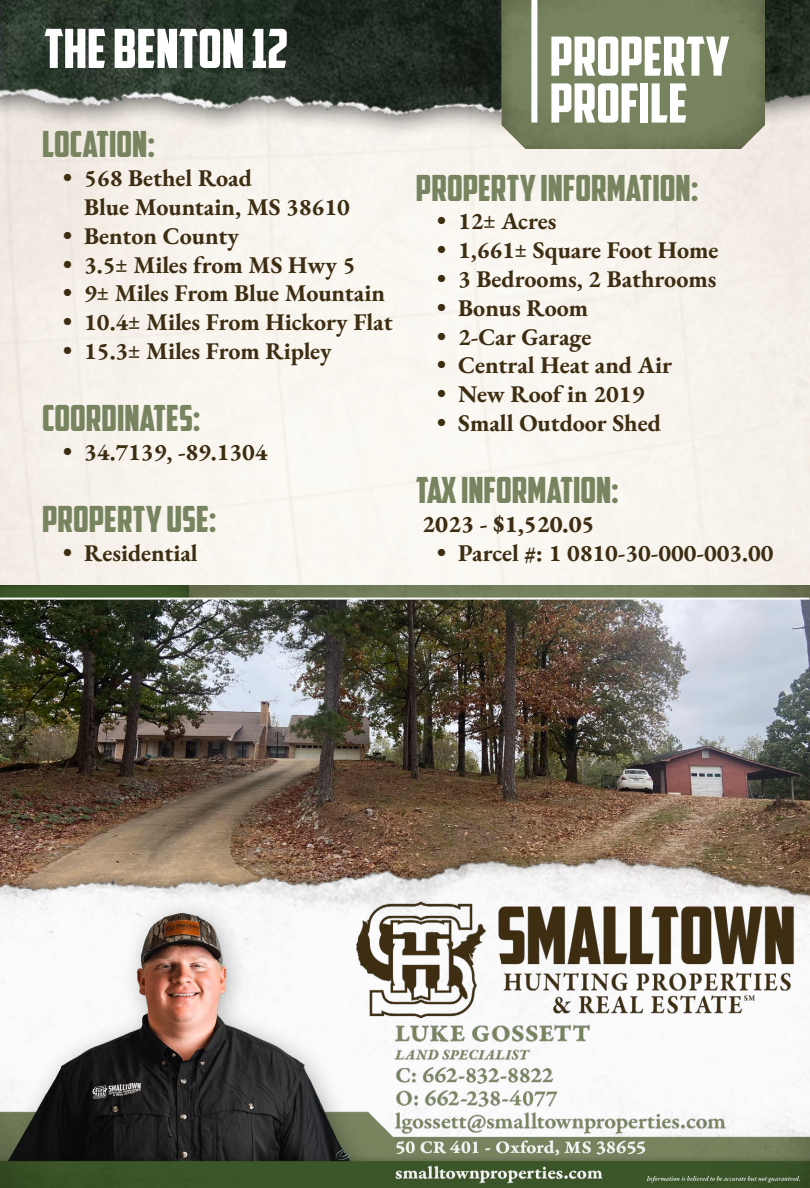
<style>
.page{position:relative;width:810px;height:1188px;background:#fff}
.page>*{position:absolute;margin:0;border:0;box-sizing:border-box;transform-origin:0 0}
.t1{font:54px/46.8px "American Captain";color:#fff}
.t2{font:36px "American Captain";color:#77845f}
.t3{font:24px/28.8px "EB Garamond";color:#3d2d12}
</style>
<div class="page">
<img style="left:0;top:0;width:810px;height:169px">
<img style="left:502px;top:0;width:263px;height:149px">
<div style="left:531px;top:0;width:6px;height:123px;background:#fff"></div>
<img style="left:0;top:600px;width:810px;height:207px">
<img style="left:189px;top:585px;width:621px;height:13px">
<div style="left:0;top:585px;width:189px;height:14px;background:#3c5629"></div>
<hr style="left:0;top:598px;width:810px;height:2px;background:#fff">
<img style="left:0;top:807px;width:810px;height:93px">
<img style="left:0;top:900px;width:810px;height:288px">
<h1 class="t1" style="left:44px;top:25px;width:246px">THE BENTON 12</h1>
<h1 class="t1" style="left:550px;top:33px;width:181px">PROPERTY<br>PROFILE</h1>
<h2 class="t2" style="left:42px;top:123px;width:115px">LOCATION:</h2>
<p class="t3" style="left:84px;top:164px;width:267px;text-indent:-21px">• 568 Bethel Road<br>Blue Mountain, MS 38610</p>
<p class="t3" style="left:63px;top:221px;width:177px">• Benton County</p>
<p class="t3" style="left:63px;top:250px;width:294px">• 3.5± Miles from MS Hwy 5</p>
<p class="t3" style="left:63px;top:279px;width:323px">• 9± Miles From Blue Mountain</p>
<p class="t3" style="left:63px;top:308px;width:331px">• 10.4± Miles From Hickory Flat</p>
<p class="t3" style="left:63px;top:337px;width:270px">• 15.3± Miles From Ripley</p>
<h2 class="t2" style="left:42px;top:396px;width:160px">COORDINATES:</h2>
<p class="t3" style="left:63px;top:437px;width:206px">• 34.7139, -89.1304</p>
<h2 class="t2" style="left:416px;top:166px;width:284px">PROPERTY INFORMATION:</h2>
<p class="t3" style="left:437px;top:207px;width:121px">• 12± Acres</p>
<p class="t3" style="left:437px;top:236px;width:283px">• 1,661± Square Foot Home</p>
<p class="t3" style="left:437px;top:265px;width:281px">• 3 Bedrooms, 2 Bathrooms</p>
<p class="t3" style="left:437px;top:293px;width:153px">• Bonus Room</p>
<p class="t3" style="left:437px;top:322px;width:156px">• 2-Car Garage</p>
<p class="t3" style="left:437px;top:351px;width:237px">• Central Heat and Air</p>
<p class="t3" style="left:437px;top:380px;width:209px">• New Roof in 2019</p>
<p class="t3" style="left:437px;top:409px;width:225px">• Small Outdoor Shed</p>
<h2 class="t2" style="left:42px;top:497px;width:176px">PROPERTY USE:</h2>
<p class="t3" style="left:63px;top:538px;width:136px">• Residential</p>
<h2 class="t2" style="left:416px;top:468px;width:205px">TAX INFORMATION:</h2>
<p class="t3" style="left:422px;top:509px;width:174px">2023 - $1,520.05</p>
<p class="t3" style="left:437px;top:538px;width:338px">• Parcel #: 1 0810-30-000-003.00</p>
</div>
